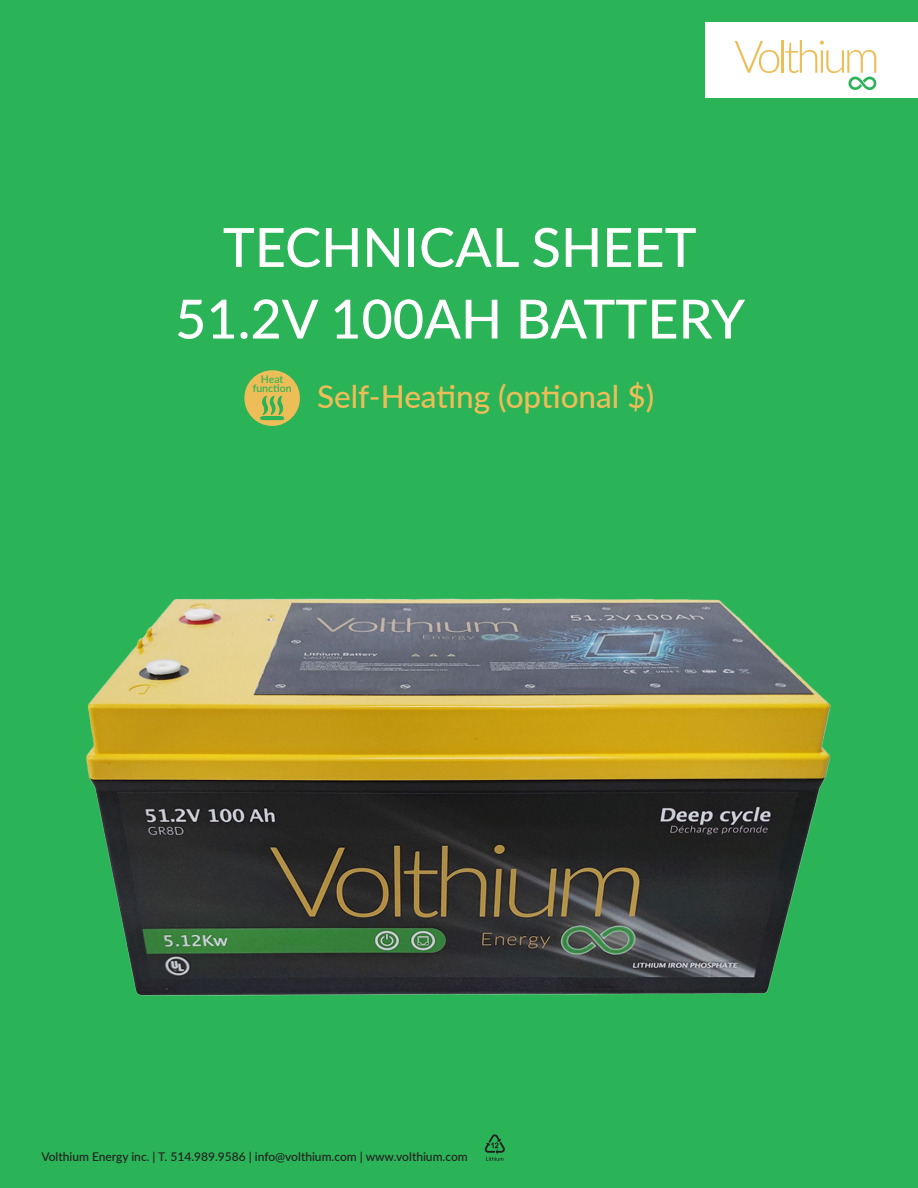
<style>
.page{position:relative;width:918px;height:1188px;background:#2ab357}
.page>*{position:absolute;margin:0;border:0;box-sizing:border-box;transform-origin:0 0}
.t1{font:500 54px "Lato";color:#fff}
.t2{font:500 31.5px "Lato";color:#edbd57}
.t3{font:500 12px "Lato";color:#231f20}
.t4{font:500 10.5px/9px "Lato";color:#2ab357;text-align:center}
</style>
<div class="page">
<div style="left:706px;top:22px;width:212px;height:76px;background:#fff"></div>
<svg style="left:735px;top:41px;width:44px;height:32px"></svg>
<hr style="left:782px;top:40px;width:2px;height:33px;background:#edbd57">
<svg style="left:785px;top:40px;width:92px;height:50px"></svg>
<img style="left:86px;top:370px;width:745px;height:791px">
<h1 class="t1" style="left:223px;top:225px;width:475px">TECHNICAL SHEET</h1>
<h1 class="t1" style="left:175px;top:297px;width:572px">51.2V 100AH BATTERY</h1>
<p class="t4" style="left:253px;top:375px;width:40px">Heat function</p>
<h2 class="t2" style="left:317px;top:374px;width:339px">Self-Heating (optional $)</h2>
<p class="t3" style="left:42px;top:1151px;width:428px">Volthium Energy inc. | T. 514.989.9586 | info@volthium.com | www.volthium.com</p>
</div>
